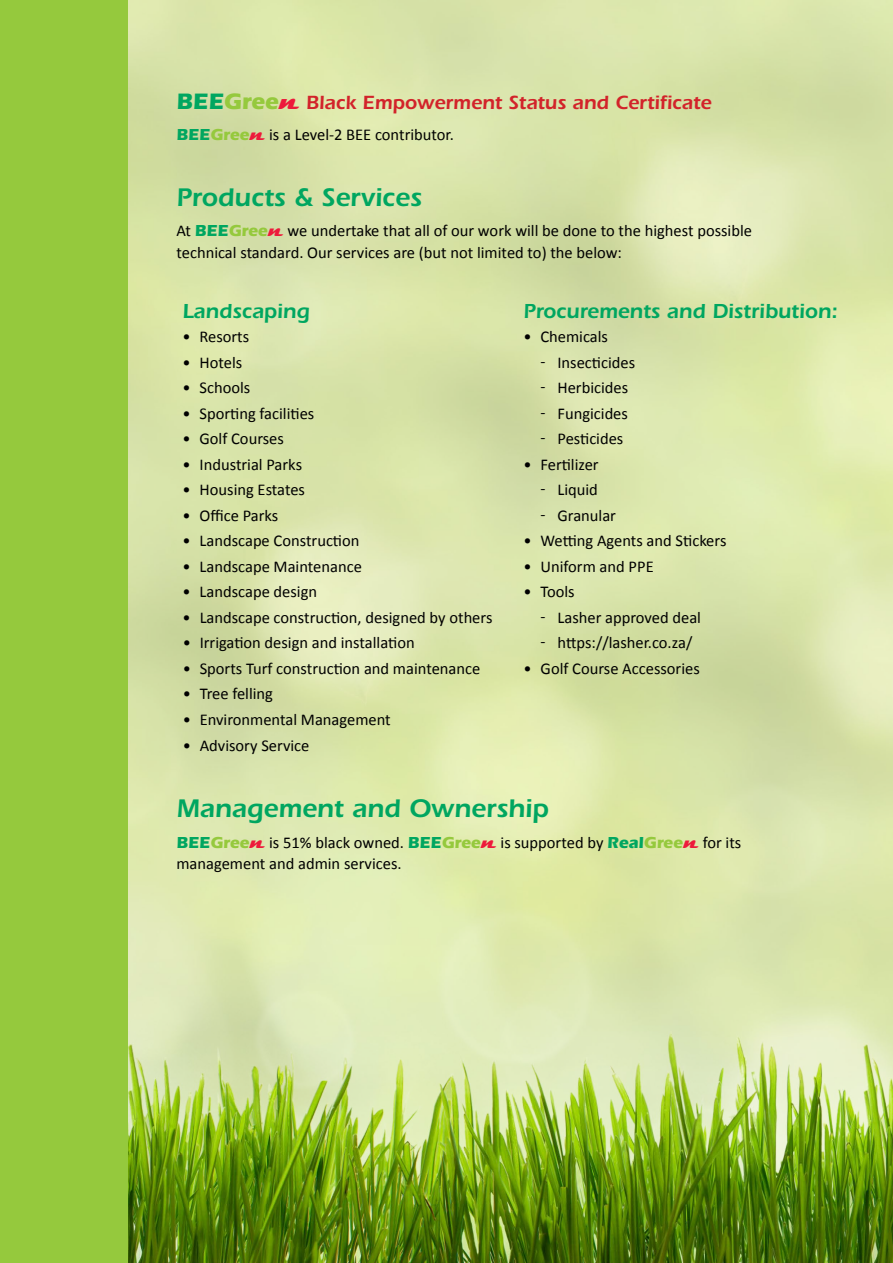
<style>
.page{position:relative;width:893px;height:1263px;background:#fff}
.page>*{position:absolute;margin:0;border:0;box-sizing:border-box;transform-origin:0 0}
.t1{font:600 26.4px "ITC Eras Std";color:#00a660}
.t2{font:600 21px "ITC Eras Std";color:#00a660}
.t3{font:600 19.8px "ITC Eras Std";color:#d2232a}
.t4{font:16.5px/21.5px "Calibri";color:#000}
.s1{font-weight:700;font-size:23.1px;color:#00a660}
.s2{font-weight:700;font-size:23.1px;color:#95c93d}
.s3{font-family:"Magneto";font-weight:700;font-size:30px;color:#ed1a3b}
.s4{font-family:"ITC Eras Std";font-weight:700;color:#00a660}
.s5{font-family:"ITC Eras Std";font-weight:700;color:#95c93d}
.s6{font-family:"Magneto";font-weight:700;font-size:22.5px;color:#ed1a3b}
</style>
<div class="page">
<img style="left:127px;top:0;width:765px;height:1263px">
<div style="left:0;top:0;width:127px;height:1263px;background:#95c93d"></div>
<hr style="left:892px;top:0;width:1px;height:1263px;background:#95c93d">
<p class="t3" style="left:176px;top:91px;width:537px"><span class="s1">BEE</span><span class="s2">Gree</span><span class="s3">n</span> Black Empowerment Status and Certificate</p>
<p class="t4" style="left:176px;top:123px;width:279px"><span class="s4">BEE</span><span class="s5">Gree</span><span class="s6">n</span> is a Level-2 BEE contributor.</p>
<h1 class="t1" style="left:176px;top:182px;width:247px">Products &amp; Services</h1>
<p class="t4" style="left:176px;top:220px;width:577px">At <span class="s4">BEE</span><span class="s5">Gree</span><span class="s6">n</span> we undertake that all of our work will be done to the highest possible technical standard. Our services are (but not limited to) the below:</p>
<p class="t2" style="left:182px;top:298px;width:129px">Landscaping</p>
<p class="t2" style="left:523px;top:298px;width:316px">Procurements and Distribution:</p>
<p class="t4" style="left:182px;top:326px;width:68px">• Resorts</p>
<p class="t4" style="left:523px;top:326px;width:86px">• Chemicals</p>
<p class="t4" style="left:182px;top:351px;width:61px">• Hotels</p>
<p class="t4" style="left:540px;top:351px;width:96px">ͳ Insecticides</p>
<p class="t4" style="left:182px;top:377px;width:69px">• Schools</p>
<p class="t4" style="left:540px;top:377px;width:89px">ͳ Herbicides</p>
<p class="t4" style="left:183px;top:402px;width:133px">• Sporting facilities</p>
<p class="t4" style="left:540px;top:402px;width:89px">ͳ Fungicides</p>
<p class="t4" style="left:183px;top:428px;width:103px">• Golf Courses</p>
<p class="t4" style="left:540px;top:428px;width:84px">ͳ Pesticides</p>
<p class="t4" style="left:183px;top:453px;width:121px">• Industrial Parks</p>
<p class="t4" style="left:523px;top:453px;width:77px">• Fertilizer</p>
<p class="t4" style="left:183px;top:479px;width:124px">• Housing Estates</p>
<p class="t4" style="left:540px;top:479px;width:59px">ͳ Liquid</p>
<p class="t4" style="left:183px;top:504px;width:97px">• Office Parks</p>
<p class="t4" style="left:540px;top:504px;width:77px">ͳ Granular</p>
<p class="t4" style="left:183px;top:530px;width:178px">• Landscape Construction</p>
<p class="t4" style="left:523px;top:530px;width:204px">• Wetting Agents and Stickers</p>
<p class="t4" style="left:183px;top:555px;width:181px">• Landscape Maintenance</p>
<p class="t4" style="left:523px;top:555px;width:132px">• Uniform and PPE</p>
<p class="t4" style="left:183px;top:581px;width:136px">• Landscape design</p>
<p class="t4" style="left:523px;top:581px;width:53px">• Tools</p>
<p class="t4" style="left:183px;top:606px;width:311px">• Landscape construction, designed by others</p>
<p class="t4" style="left:541px;top:606px;width:162px">ͳ Lasher approved deal</p>
<p class="t4" style="left:183px;top:632px;width:234px">• Irrigation design and installation</p>
<p class="t4" style="left:541px;top:632px;width:153px">ͳ https://lasher.co.za/</p>
<p class="t4" style="left:183px;top:657px;width:299px">• Sports Turf construction and maintenance</p>
<p class="t4" style="left:524px;top:657px;width:178px">• Golf Course Accessories</p>
<p class="t4" style="left:183px;top:683px;width:92px">• Tree felling</p>
<p class="t4" style="left:183px;top:708px;width:210px">• Environmental Management</p>
<p class="t4" style="left:183px;top:734px;width:128px">• Advisory Service</p>
<h1 class="t1" style="left:176px;top:793px;width:374px">Management and Ownership</h1>
<p class="t4" style="left:176px;top:831px;width:566px"><span class="s4">BEE</span><span class="s5">Gree</span><span class="s6">n</span> is 51% black owned. <span class="s4">BEE</span><span class="s5">Gree</span><span class="s6">n</span> is supported by <span class="s4">Real</span><span class="s5">Gree</span><span class="s6">n</span> for its management and admin services.</p>
</div>
